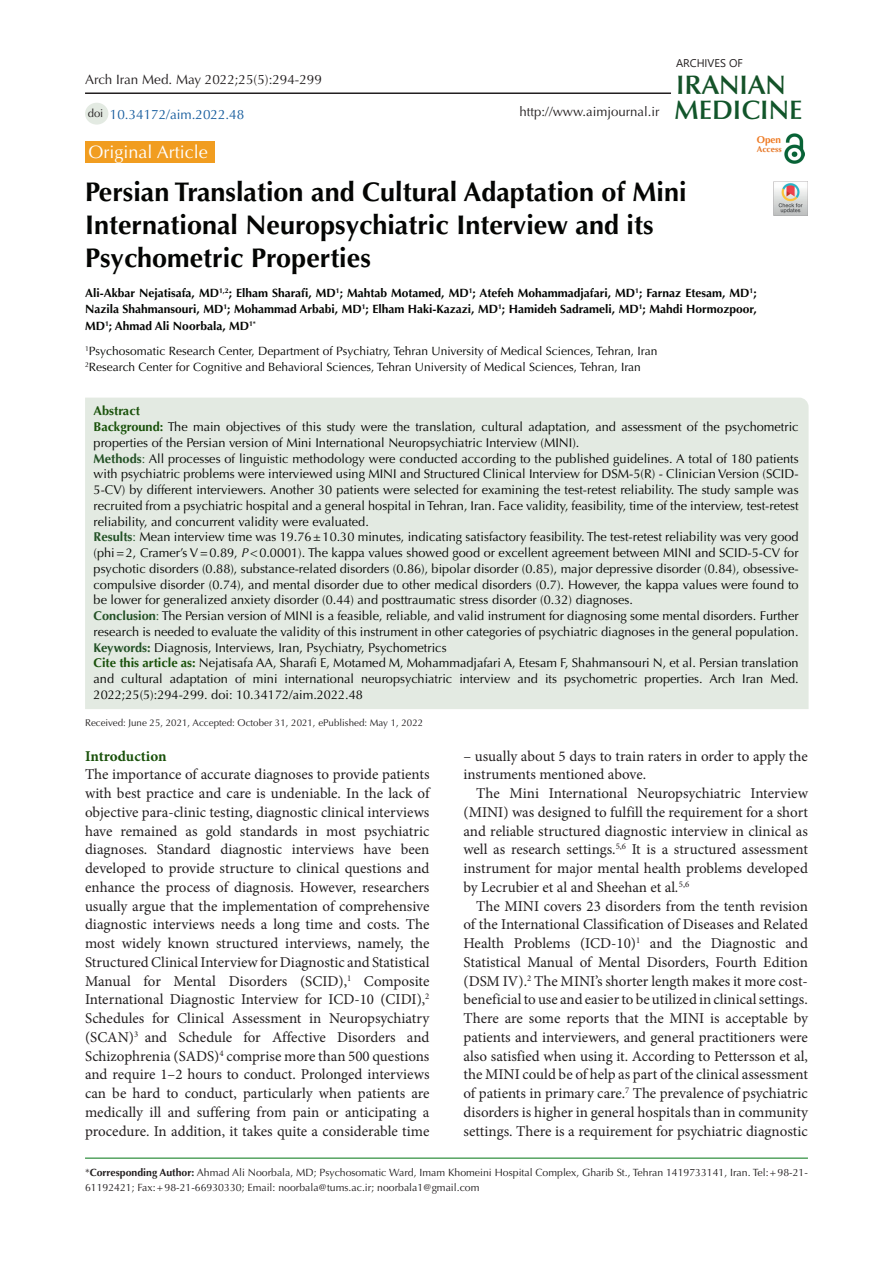
<style>
.page{position:relative;width:893px;height:1263px;background:#fff}
.page>*{position:absolute;margin:0;border:0;box-sizing:border-box;transform-origin:0 0}
.t1{font:700 27px/33px "Optima LT Std";color:#040503}
.t2{font:600 26.85px "Optima LT Std";color:#11552a}
.t3{font:600 26.85px "Optima LT Std";color:#145228}
.t4{font:18px "Optima LT Std";color:#fff}
.t5{font:15px/18.8px "Minion Pro";color:#231f20;text-align:justify}
.t6{font:700 15px "Minion Pro";letter-spacing:-.005em;color:#19510a}
.t7{font:13.5px "Optima LT Std";color:#231f20}
.t8{font:13.5px "Optima LT Std";color:#175d9e}
.t9{font:13.2px "Optima LT Std";color:#231f20}
.t10{font:12.75px/15.8px "Optima LT Std";color:#040503;text-align:justify}
.t11{font:700 12.75px "Optima LT Std";color:#19510a}
.t12{font:700 12px/16.5px "Optima LT Std";color:#040503;text-align:justify}
.t13{font:12px "Optima LT Std";color:#040503}
.t14{font:11.25px "Optima LT Std";color:#231f20}
.t15{font:11.1px "Segoe UI";color:#231f20}
.t16{font:10.5px/15px "Optima LT Std";color:#231f20}
.t17{font:700 9.9px "Optima LT Std";color:#ee7a23}
.t18{font:9.75px "Optima LT Std";color:#231f20}
.t19{font:700 8.4px "Optima LT Std";color:#e67625}
.s1{font-weight:700;color:#19510a}
.s2{font-weight:700;color:#235126}
.s3{color:#235126}
.s4{font-style:italic}
.s5{font-weight:700;color:#19500a}
.s6{font-weight:700}
</style>
<div class="page">
<hr style="left:85px;top:1158px;width:723px;height:1px;background:#007513">
<div style="left:85px;top:141px;width:130px;height:22px;background:#f19d20"></div>
<div style="left:85px;top:398px;width:724px;height:311px;background:#e3eae2"></div>
<div style="left:85px;top:103px;width:23px;height:22px;background:#e3eae2;border-radius:50%"></div>
<hr style="left:85px;top:92px;width:586px;height:2px;background:#231f20">
<img style="left:785px;top:133px;width:19px;height:31px">
<img style="left:774px;top:182px;width:34px;height:34px">
<p class="t7" style="left:85px;top:72px;width:238px">Arch Iran Med. May 2022;25(5):294-299</p>
<p class="t14" style="left:88px;top:106px;width:17px">doi</p>
<p class="t8" style="left:110px;top:106px;width:136px">10.34172/aim.2022.48</p>
<p class="t9" style="left:520px;top:104px;width:141px">http://www.aimjournal.ir</p>
<p class="t15" style="left:676px;top:52px;width:68px">ARCHIVES OF</p>
<p class="t3" style="left:676px;top:69px;width:111px">IRANIAN</p>
<p class="t2" style="left:674px;top:94px;width:130px">MEDICINE</p>
<p class="t17" style="left:757px;top:134px;width:26px">Open</p>
<p class="t19" style="left:757px;top:144px;width:26px">Access</p>
<p class="t4" style="left:89px;top:141px;width:121px">Original Article</p>
<p class="t1" style="left:85px;top:176px;width:603px">Persian Translation and Cultural Adaptation of Mini<br>International Neuropsychiatric Interview and its<br>Psychometric Properties</p>
<p class="t12" style="left:85px;top:285px;width:673px">Ali-Akbar Nejatisafa, MD<sup>1,2</sup>; Elham Sharafi, MD<sup>1</sup>; Mahtab Motamed, MD<sup>1</sup>; Atefeh Mohammadjafari, MD<sup>1</sup>; Farnaz Etesam, MD<sup>1</sup>; Nazila Shahmansouri, MD<sup>1</sup>; Mohammad Arbabi, MD<sup>1</sup>; Elham Haki-Kazazi, MD<sup>1</sup>; Hamideh Sadrameli, MD<sup>1</sup>; Mahdi Hormozpoor, MD<sup>1</sup>; Ahmad Ali Noorbala, MD<sup>1*</sup></p>
<p class="t13" style="left:85px;top:344px;width:574px"><sup>1</sup>Psychosomatic Research Center, Department of Psychiatry, Tehran University of Medical Sciences, Tehran, Iran</p>
<p class="t13" style="left:85px;top:360px;width:557px"><sup>2</sup>Research Center for Cognitive and Behavioral Sciences, Tehran University of Medical Sciences, Tehran, Iran</p>
<p class="t11" style="left:94px;top:404px;width:48px">Abstract</p>
<p class="t10" style="left:94px;top:419px;width:707px"><span class="s1">Background:</span> The main objectives of this study were the translation, cultural adaptation, and assessment of the psychometric properties of the Persian version of Mini International Neuropsychiatric Interview (MINI).</p>
<p class="t10" style="left:94px;top:451px;width:707px"><span class="s2">Methods</span><span class="s3">:</span> All processes of linguistic methodology were conducted according to the published guidelines. A total of 180 patients with psychiatric problems were interviewed using MINI and Structured Clinical Interview for DSM-5(R) - Clinician Version (SCID-5-CV) by different interviewers. Another 30 patients were selected for examining the test-retest reliability. The study sample was recruited from a psychiatric hospital and a general hospital in Tehran, Iran. Face validity, feasibility, time of the interview, test-retest reliability, and concurrent validity were evaluated.</p>
<p class="t10" style="left:94px;top:529px;width:707px"><span class="s2">Results</span><span class="s3">:</span> Mean interview time was 19.76±10.30 minutes, indicating satisfactory feasibility. The test-retest reliability was very good (phi=2, Cramer’s V=0.89, <span class="s4">P</span>&lt;0.0001). The kappa values showed good or excellent agreement between MINI and SCID-5-CV for psychotic disorders (0.88), substance-related disorders (0.86), bipolar disorder (0.85), major depressive disorder (0.84), obsessive&shy;compulsive disorder (0.74), and mental disorder due to other medical disorders (0.7). However, the kappa values were found to be lower for generalized anxiety disorder (0.44) and posttraumatic stress disorder (0.32) diagnoses.</p>
<p class="t10" style="left:94px;top:608px;width:707px"><span class="s2">Conclusion</span><span class="s3">:</span> The Persian version of MINI is a feasible, reliable, and valid instrument for diagnosing some mental disorders. Further research is needed to evaluate the validity of this instrument in other categories of psychiatric diagnoses in the general population.</p>
<p class="t10" style="left:94px;top:640px;width:354px"><span class="s2">Keywords:</span> Diagnosis, Interviews, Iran, Psychiatry, Psychometrics</p>
<p class="t10" style="left:94px;top:655px;width:707px"><span class="s5">Cite this article as:</span> Nejatisafa AA, Sharafi E, Motamed M, Mohammadjafari A, Etesam F, Shahmansouri N, et al. Persian translation and cultural adaptation of mini international neuropsychiatric interview and its psychometric properties. Arch Iran Med.<br>2022;25(5):294-299. doi: 10.34172/aim.2022.48</p>
<p class="t18" style="left:85px;top:717px;width:340px">Received: June 25, 2021, Accepted: October 31, 2021, ePublished: May 1, 2022</p>
<p class="t6" style="left:85px;top:745px;width:83px">Introduction</p>
<p class="t5" style="left:85px;top:765px;width:346px">The importance of accurate diagnoses to provide patients with best practice and care is undeniable. In the lack of objective para-clinic testing, diagnostic clinical interviews have remained as gold standards in most psychiatric diagnoses. Standard diagnostic interviews have been developed to provide structure to clinical questions and enhance the process of diagnosis. However, researchers usually argue that the implementation of comprehensive diagnostic interviews needs a long time and costs. The most widely known structured interviews, namely, the Structured Clinical Interview for Diagnostic and Statistical Manual for Mental Disorders (SCID),<sup>1</sup> Composite International Diagnostic Interview for ICD-10 (CIDI),<sup>2<br></sup>Schedules for Clinical Assessment in Neuropsychiatry (SCAN)<sup>3</sup> and Schedule for Affective Disorders and Schizophrenia (SADS)<sup>4</sup> comprise more than 500 questions and require 1–2 hours to conduct. Prolonged interviews can be hard to conduct, particularly when patients are medically ill and suffering from pain or anticipating a procedure. In addition, it takes quite a considerable time</p>
<p class="t5" style="left:463px;top:746px;width:346px">– usually about 5 days to train raters in order to apply the instruments mentioned above.</p>
<p class="t5" style="left:463px;top:784px;width:346px;text-indent:13px">The Mini International Neuropsychiatric Interview (MINI) was designed to fulfill the requirement for a short and reliable structured diagnostic interview in clinical as well as research settings.<sup>5,6</sup> It is a structured assessment instrument for major mental health problems developed by Lecrubier et al and Sheehan et al<span class="s4">.</span><sup>5,6</sup></p>
<p class="t5" style="left:463px;top:896px;width:346px;text-indent:13px">The MINI covers 23 disorders from the tenth revision of the International Classification of Diseases and Related Health Problems (ICD-10)<sup>1</sup> and the Diagnostic and Statistical Manual of Mental Disorders, Fourth Edition (DSM IV).<sup>2</sup> The MINI’s shorter length makes it more cost&shy;beneficial to use and easier to be utilized in clinical settings.<br>There are some reports that the MINI is acceptable by patients and interviewers, and general practitioners were also satisfied when using it. According to Pettersson et al, the MINI could be of help as part of the clinical assessment of patients in primary care.<sup>7</sup> The prevalence of psychiatric disorders is higher in general hospitals than in community settings. There is a requirement for psychiatric diagnostic</p>
<p class="t16" style="left:85px;top:1165px;width:724px">*<span class="s6">Corresponding Author:</span> Ahmad Ali Noorbala, MD; Psychosomatic Ward, Imam Khomeini Hospital Complex, Gharib St., Tehran 1419733141, Iran. Tel:+98-21-<br>61192421; Fax:+98-21-66930330; Email: noorbala@tums.ac.ir; noorbala1@gmail.com</p>
</div>
